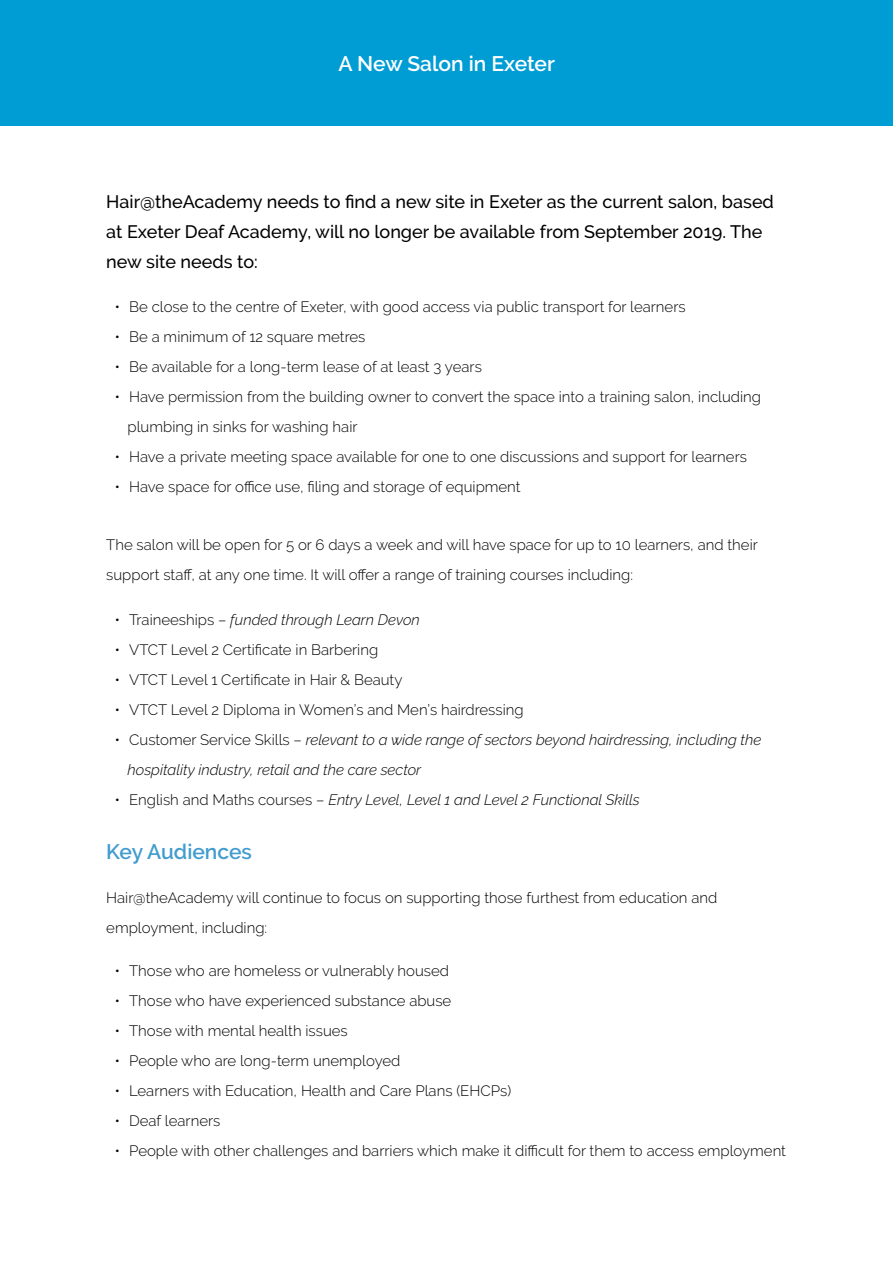
<style>
.page{position:relative;width:893px;height:1263px;background:#fff}
.page>*{position:absolute;margin:0;border:0;box-sizing:border-box;transform-origin:0 0}
.t1{font:600 21px "Raleway";color:#fff}
.t2{font:600 21px "Raleway";color:#429ccf}
.t3{font:500 18px/30px "Raleway";color:#000}
.t4{font:300 15px/30px "Raleway";color:#000}
.t5{font:italic 300 15px/30px "Raleway";color:#000}
.s1{font-style:normal}
</style>
<div class="page">
<div style="left:0;top:0;width:893px;height:126px;background:#009dd4"></div>
<h1 class="t1" style="left:338px;top:52px;width:218px">A New Salon in Exeter</h1>
<p class="t3" style="left:106px;top:187px;width:669px">Hair@theAcademy needs to find a new site in Exeter as the current salon, based at Exeter Deaf Academy, will no longer be available from September 2019. The new site needs to:</p>
<p class="t4" style="left:115px;top:291px;width:572px">• Be close to the centre of Exeter, with good access via public transport for learners</p>
<p class="t4" style="left:115px;top:321px;width:252px">• Be a minimum of 12 square metres</p>
<p class="t4" style="left:115px;top:351px;width:369px">• Be available for a long-term lease of at least 3 years</p>
<p class="t4" style="left:128px;top:381px;width:635px;text-indent:-13px">• Have permission from the building owner to convert the space into a training salon, including plumbing in sinks for washing hair</p>
<p class="t4" style="left:115px;top:441px;width:634px">• Have a private meeting space available for one to one discussions and support for learners</p>
<p class="t4" style="left:115px;top:471px;width:407px">• Have space for office use, filing and storage of equipment</p>
<p class="t4" style="left:106px;top:529px;width:653px">The salon will be open for 5 or 6 days a week and will have space for up to 10 learners, and their support staff, at any one time. It will offer a range of training courses including:</p>
<p class="t5" style="left:115px;top:605px;width:307px"><span class="s1">• Traineeships –</span> funded through Learn Devon</p>
<p class="t4" style="left:115px;top:635px;width:265px">• VTCT Level 2 Certificate in Barbering</p>
<p class="t4" style="left:115px;top:665px;width:289px">• VTCT Level 1 Certificate in Hair &amp; Beauty</p>
<p class="t4" style="left:115px;top:695px;width:410px">• VTCT Level 2 Diploma in Women’s and Men’s hairdressing</p>
<p class="t5" style="left:128px;top:725px;width:635px;text-indent:-13px"><span class="s1">• Customer Service Skills –</span> relevant to a wide range of sectors beyond hairdressing, including the hospitality industry, retail and the care sector</p>
<p class="t5" style="left:115px;top:785px;width:526px"><span class="s1">• English and Maths courses –</span> Entry Level, Level 1 and Level 2 Functional Skills</p>
<h1 class="t2" style="left:106px;top:839px;width:147px">Key Audiences</h1>
<p class="t4" style="left:106px;top:882px;width:613px">Hair@theAcademy will continue to focus on supporting those furthest from education and employment, including:</p>
<p class="t4" style="left:115px;top:956px;width:336px">• Those who are homeless or vulnerably housed</p>
<p class="t4" style="left:115px;top:986px;width:338px">• Those who have experienced substance abuse</p>
<p class="t4" style="left:115px;top:1016px;width:234px">• Those with mental health issues</p>
<p class="t4" style="left:115px;top:1046px;width:287px">• People who are long-term unemployed</p>
<p class="t4" style="left:115px;top:1076px;width:398px">• Learners with Education, Health and Care Plans (EHCPs)</p>
<p class="t4" style="left:115px;top:1106px;width:107px">• Deaf learners</p>
<p class="t4" style="left:115px;top:1136px;width:673px">• People with other challenges and barriers which make it difficult for them to access employment</p>
</div>
